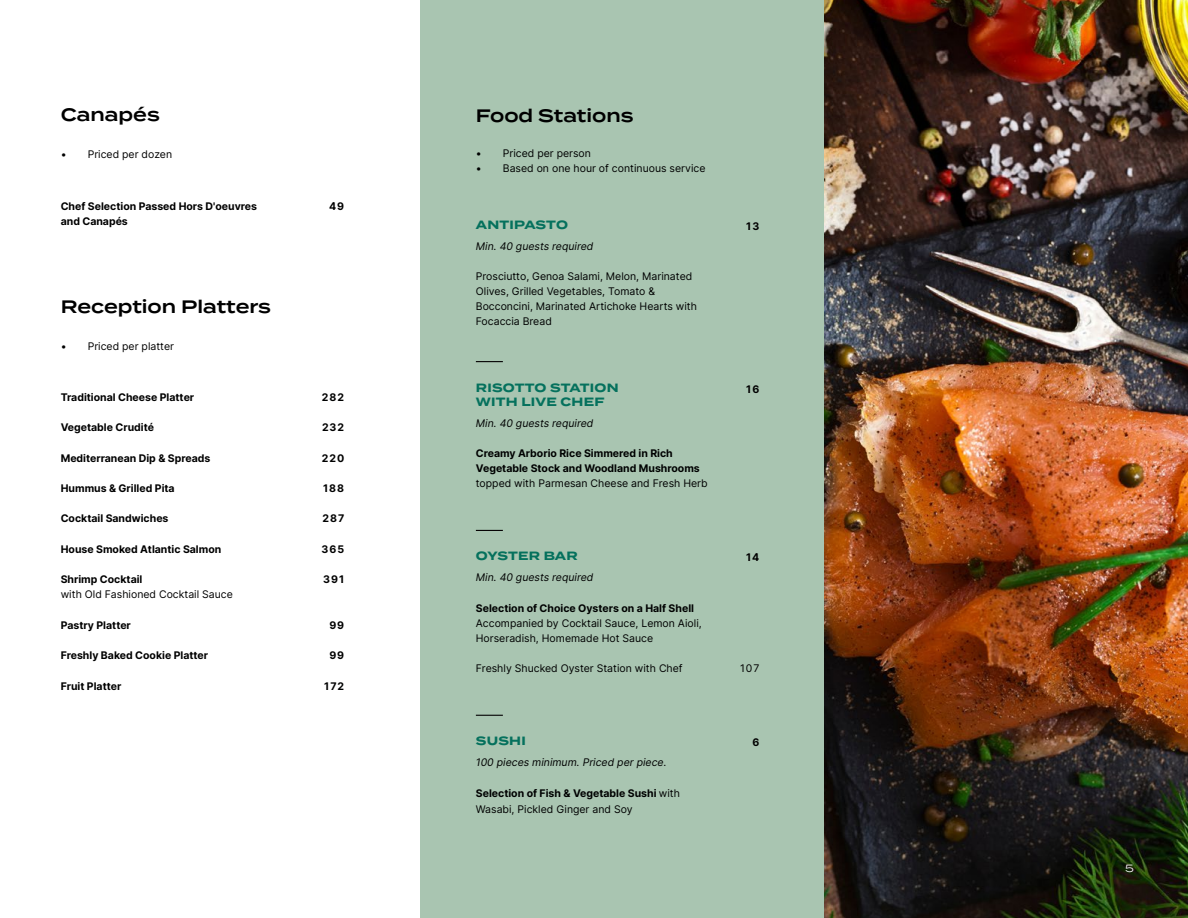
<style>
.page{position:relative;width:1188px;height:918px;background:#fff}
.page>*{position:absolute;margin:0;border:0;box-sizing:border-box;transform-origin:0 0}
.t1{font:600 18px "Termina";color:#000}
.t2{font:700 12px/14.4px "Termina";letter-spacing:.02em;color:#05715d}
.t3{font:700 12px "Termina";color:#05715d}
.t4{font:700 10.5px/15px "Inter";color:#000101}
.t5{font:10.5px/15px "Inter";color:#000101}
.t6{font:italic 10.5px "Inter";color:#000101}
.t7{font:700 10.5px "Inter";letter-spacing:.1em;color:#000}
.t8{font:10.5px "Inter";color:#000}
.t9{font:10.5px "Termina";color:#fff}
.s1{font-weight:400}
</style>
<div class="page">
<img style="left:824px;top:0;width:364px;height:918px">
<div style="left:420px;top:0;width:404px;height:918px;background:#a9c5b1"></div>
<svg style="left:476px;top:361px;width:27px;height:1px"></svg>
<svg style="left:476px;top:530px;width:27px;height:1px"></svg>
<svg style="left:476px;top:715px;width:27px;height:1px"></svg>
<h1 class="t1" style="left:61px;top:101px;width:101px">Canapés</h1>
<p class="t5" style="left:61px;top:146px;width:113px">• Priced per dozen</p>
<p class="t4" style="left:61px;top:198px;width:198px">Chef Selection Passed Hors D'oeuvres and Canapés</p>
<p class="t4" style="left:329px;top:198px;width:17px">49</p>
<h1 class="t1" style="left:61px;top:293px;width:212px">Reception Platters</h1>
<p class="t5" style="left:61px;top:339px;width:115px">• Priced per platter</p>
<p class="t4" style="left:61px;top:389px;width:135px">Traditional Cheese Platter</p>
<p class="t4" style="left:322px;top:389px;width:24px">282</p>
<p class="t4" style="left:61px;top:420px;width:95px">Vegetable Crudité</p>
<p class="t4" style="left:322px;top:420px;width:24px">232</p>
<p class="t4" style="left:61px;top:450px;width:151px">Mediterranean Dip &amp; Spreads</p>
<p class="t7" style="left:322px;top:450px;width:24px">220</p>
<p class="t4" style="left:61px;top:481px;width:115px">Hummus &amp; Grilled Pita</p>
<p class="t4" style="left:323px;top:481px;width:23px">188</p>
<p class="t4" style="left:61px;top:511px;width:109px">Cocktail Sandwiches</p>
<p class="t4" style="left:322px;top:511px;width:23px">287</p>
<p class="t4" style="left:61px;top:541px;width:162px">House Smoked Atlantic Salmon</p>
<p class="t7" style="left:322px;top:541px;width:24px">365</p>
<p class="t4" style="left:61px;top:572px;width:83px">Shrimp Cocktail</p>
<p class="t5" style="left:61px;top:587px;width:174px">with Old Fashioned Cocktail Sauce</p>
<p class="t4" style="left:323px;top:572px;width:23px">391</p>
<p class="t4" style="left:61px;top:617px;width:72px">Pastry Platter</p>
<p class="t4" style="left:329px;top:617px;width:16px">99</p>
<p class="t4" style="left:61px;top:648px;width:149px">Freshly Baked Cookie Platter</p>
<p class="t7" style="left:329px;top:648px;width:16px">99</p>
<p class="t4" style="left:61px;top:678px;width:62px">Fruit Platter</p>
<p class="t4" style="left:324px;top:678px;width:22px">172</p>
<h1 class="t1" style="left:476px;top:102px;width:159px">Food Stations</h1>
<p class="t5" style="left:476px;top:145px;width:117px">• Priced per person</p>
<p class="t5" style="left:476px;top:160px;width:231px">• Based on one hour of continuous service</p>
<p class="t2" style="left:476px;top:218px;width:94px">ANTIPASTO</p>
<p class="t6" style="left:476px;top:239px;width:119px">Min. 40 guests required</p>
<p class="t5" style="left:476px;top:269px;width:223px">Prosciutto, Genoa Salami, Melon, Marinated Olives, Grilled Vegetables, Tomato &amp; Bocconcini, Marinated Artichoke Hearts with Focaccia Bread</p>
<p class="t2" style="left:476px;top:380px;width:144px">RISOTTO STATION<br>WITH LIVE CHEF</p>
<p class="t6" style="left:476px;top:416px;width:119px">Min. 40 guests required</p>
<p class="t4" style="left:476px;top:446px;width:225px">Creamy Arborio Rice Simmered in Rich<br>Vegetable Stock and Woodland Mushrooms</p>
<p class="t5" style="left:476px;top:476px;width:233px">topped with Parmesan Cheese and Fresh Herb</p>
<p class="t3" style="left:476px;top:547px;width:103px">OYSTER BAR</p>
<p class="t6" style="left:476px;top:570px;width:119px">Min. 40 guests required</p>
<p class="t7" style="left:746px;top:218px;width:15px">13</p>
<p class="t7" style="left:746px;top:381px;width:15px">16</p>
<p class="t7" style="left:746px;top:550px;width:15px">14</p>
<p class="t4" style="left:476px;top:600px;width:220px">Selection of Choice Oysters on a Half Shell</p>
<p class="t5" style="left:476px;top:615px;width:227px">Accompanied by Cocktail Sauce, Lemon Aioli,<br>Horseradish, Homemade Hot Sauce</p>
<p class="t5" style="left:476px;top:661px;width:208px">Freshly Shucked Oyster Station with Chef</p>
<p class="t8" style="left:740px;top:661px;width:21px">107</p>
<p class="t2" style="left:476px;top:734px;width:51px">SUSHI</p>
<p class="t6" style="left:476px;top:755px;width:192px">100 pieces minimum. Priced per piece.</p>
<p class="t4" style="left:476px;top:784px;width:206px;line-height:16.5px">Selection of Fish &amp; Vegetable Sushi <span class="s1">with<br>Wasabi, Pickled Ginger and Soy</span></p>
<p class="t7" style="left:752px;top:735px;width:8px">6</p>
<p class="t9" style="left:1125px;top:861px;width:10px">5</p>
</div>
